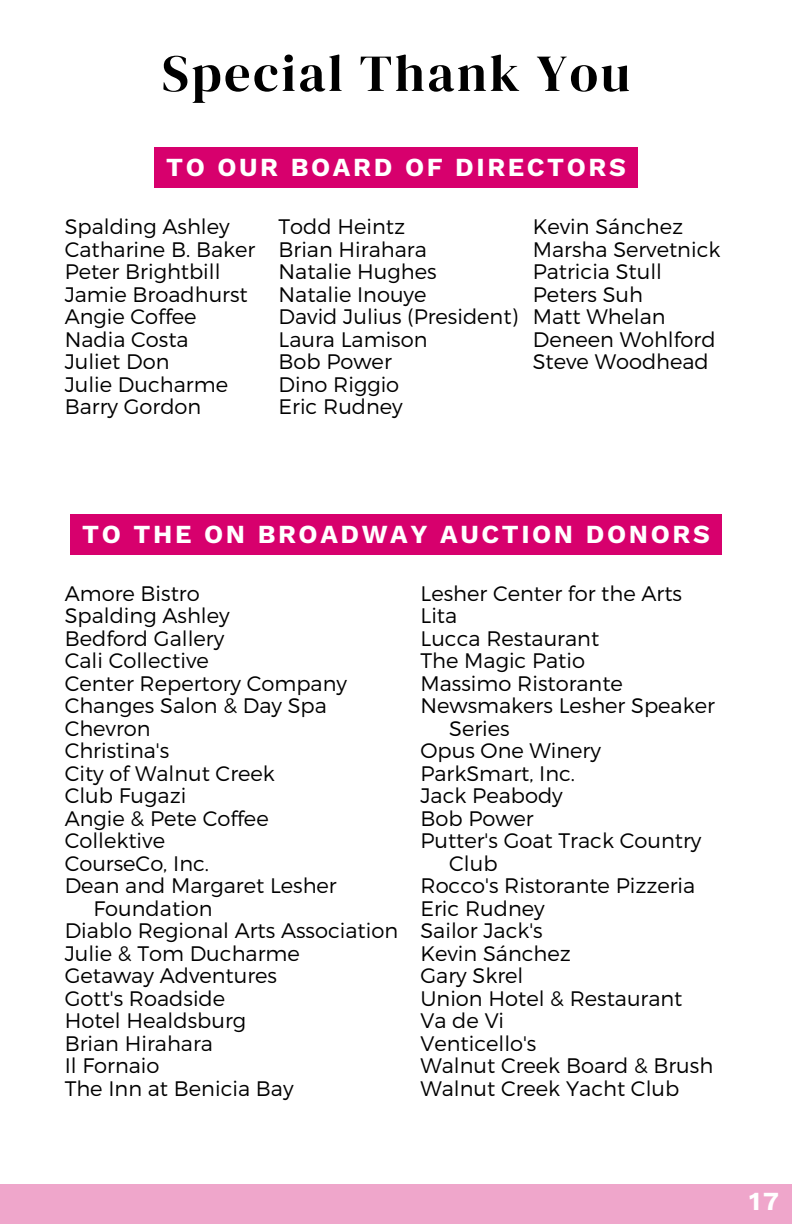
<style>
.page{position:relative;width:792px;height:1224px;background:#fff}
.page>*{position:absolute;margin:0;border:0;box-sizing:border-box;transform-origin:0 0}
.t1{font:52px "DM Serif Display";letter-spacing:.05em;color:#000}
.t2{font:700 26px "Work Sans";letter-spacing:.1em;color:#fff}
.t3{font:300 21px/22.4px "Montserrat";color:#000}
</style>
<div class="page">
<div style="left:0;top:1185px;width:792px;height:39px;background:#efa6cb"></div>
<div style="left:70px;top:514px;width:652px;height:41px;background:#d7006d"></div>
<div style="left:154px;top:147px;width:484px;height:41px;background:#d7006d"></div>
<h1 class="t1" style="left:162px;top:37px;width:470px">Special Thank You</h1>
<p class="t2" style="left:166px;top:152px;width:461px">TO OUR BOARD OF DIRECTORS</p>
<p class="t3" style="left:65px;top:214px;width:192px">Spalding Ashley<br>Catharine B. Baker<br>Peter Brightbill<br>Jamie Broadhurst<br>Angie Coffee<br>Nadia Costa<br>Juliet Don<br>Julie Ducharme<br>Barry Gordon</p>
<p class="t3" style="left:279px;top:214px;width:241px">Todd Heintz<br>Brian Hirahara<br>Natalie Hughes<br>Natalie Inouye<br>David Julius (President)<br>Laura Lamison<br>Bob Power<br>Dino Riggio<br>Eric Rudney</p>
<p class="t3" style="left:533px;top:214px;width:189px">Kevin Sánchez<br>Marsha Servetnick<br>Patricia Stull<br>Peters Suh<br>Matt Whelan<br>Deneen Wohlford<br>Steve Woodhead</p>
<p class="t2" style="left:82px;top:519px;width:629px">TO THE ON BROADWAY AUCTION DONORS</p>
<p class="t3" style="left:65px;top:581px;width:137px">Amore Bistro</p>
<p class="t3" style="left:65px;top:604px;width:166px">Spalding Ashley</p>
<p class="t3" style="left:65px;top:626px;width:161px">Bedford Gallery</p>
<p class="t3" style="left:65px;top:649px;width:146px">Cali Collective</p>
<p class="t3" style="left:65px;top:671px;width:284px">Center Repertory Company</p>
<p class="t3" style="left:65px;top:694px;width:264px">Changes Salon &amp; Day Spa</p>
<p class="t3" style="left:65px;top:716px;width:87px">Chevron</p>
<p class="t3" style="left:65px;top:739px;width:106px">Christina's</p>
<p class="t3" style="left:65px;top:761px;width:212px">City of Walnut Creek</p>
<p class="t3" style="left:65px;top:784px;width:123px">Club Fugazi</p>
<p class="t3" style="left:65px;top:806px;width:205px">Angie &amp; Pete Coffee</p>
<p class="t3" style="left:65px;top:829px;width:102px">Collektive</p>
<p class="t3" style="left:65px;top:851px;width:146px">CourseCo, Inc.</p>
<p class="t3" style="left:65px;top:874px;width:274px">Dean and Margaret Lesher</p>
<p class="t3" style="left:93px;top:896px;width:121px">Foundation</p>
<p class="t3" style="left:65px;top:919px;width:335px">Diablo Regional Arts Association</p>
<p class="t3" style="left:65px;top:941px;width:237px">Julie &amp; Tom Ducharme</p>
<p class="t3" style="left:65px;top:964px;width:214px">Getaway Adventures</p>
<p class="t3" style="left:65px;top:986px;width:162px">Gott's Roadside</p>
<p class="t3" style="left:65px;top:1009px;width:183px">Hotel Healdsburg</p>
<p class="t3" style="left:65px;top:1031px;width:150px">Brian Hirahara</p>
<p class="t3" style="left:65px;top:1054px;width:96px">Il Fornaio</p>
<p class="t3" style="left:65px;top:1076px;width:230px">The Inn at Benicia Bay</p>
<p class="t3" style="left:420px;top:581px;width:263px">Lesher Center for the Arts</p>
<p class="t3" style="left:420px;top:604px;width:38px">Lita</p>
<p class="t3" style="left:420px;top:626px;width:180px">Lucca Restaurant</p>
<p class="t3" style="left:420px;top:649px;width:166px">The Magic Patio</p>
<p class="t3" style="left:420px;top:671px;width:204px">Massimo Ristorante</p>
<p class="t3" style="left:420px;top:694px;width:296px">Newsmakers Lesher Speaker</p>
<p class="t3" style="left:449px;top:716px;width:62px">Series</p>
<p class="t3" style="left:420px;top:739px;width:182px">Opus One Winery</p>
<p class="t3" style="left:420px;top:761px;width:156px">ParkSmart, Inc.</p>
<p class="t3" style="left:420px;top:784px;width:144px">Jack Peabody</p>
<p class="t3" style="left:420px;top:806px;width:115px">Bob Power</p>
<p class="t3" style="left:420px;top:829px;width:282px">Putter's Goat Track Country</p>
<p class="t3" style="left:449px;top:851px;width:50px">Club</p>
<p class="t3" style="left:420px;top:874px;width:276px">Rocco's Ristorante Pizzeria</p>
<p class="t3" style="left:420px;top:896px;width:126px">Eric Rudney</p>
<p class="t3" style="left:420px;top:919px;width:124px">Sailor Jack's</p>
<p class="t3" style="left:420px;top:941px;width:152px">Kevin Sánchez</p>
<p class="t3" style="left:420px;top:964px;width:104px">Gary Skrel</p>
<p class="t3" style="left:420px;top:986px;width:264px">Union Hotel &amp; Restaurant</p>
<p class="t3" style="left:420px;top:1009px;width:85px">Va de Vi</p>
<p class="t3" style="left:420px;top:1031px;width:118px">Venticello's</p>
<p class="t3" style="left:420px;top:1054px;width:294px">Walnut Creek Board &amp; Brush</p>
<p class="t3" style="left:420px;top:1076px;width:260px">Walnut Creek Yacht Club</p>
<p class="t2" style="left:749px;top:1186px;width:31px">17</p>
</div>
